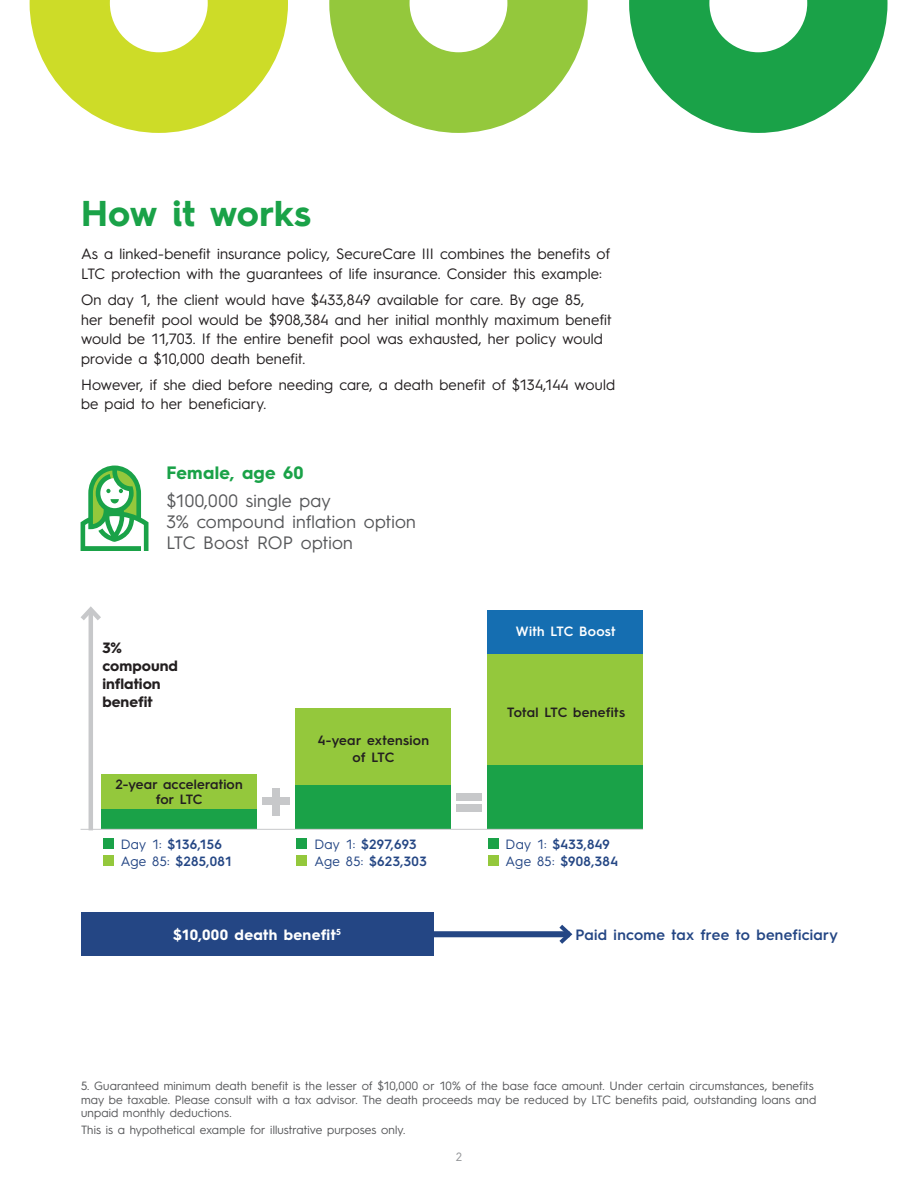
<style>
.page{position:relative;width:918px;height:1188px;background:#fff}
.page>*{position:absolute;margin:0;border:0;box-sizing:border-box;transform-origin:0 0}
.H3_-_Bold_24_26_LEAF{font:700 36px "Hurme Geometric Sans 4";letter-spacing:.005em;color:#1aa248}
.CH1__-_Bold_12_14_Le{font:18px/21px "Hurme Geometric Sans 3";letter-spacing:.015em;color:#57585a}
.CH1__-_Bold_12_14_Le-2{font:700 18px "Hurme Geometric Sans 3";letter-spacing:.015em;color:#1aa248}
.B1__-_Reg_10_13_BLK{font:15px/19.5px "Hurme Geometric Sans 3";letter-spacing:.01em;color:#231f20}
.SH2_-_SemiBold_10_13{font:600 15px "Hurme Geometric Sans 3";letter-spacing:.02em;color:#244684}
.TH1__-_Bold_10_12_BL{font:700 15px/18px "Hurme Geometric Sans 3";color:#231f20}
.SH2_-_SemiBold_10_13-2{font:700 15px "Hurme Geometric Sans 3";letter-spacing:.025em;color:#fff}
.SH1__-_Bold_11_13_WA{font:600 13.5px "Hurme Geometric Sans 3";letter-spacing:.02em;color:#244684}
.SH2_-_SemiBold_10_13-3{font:600 13.5px/16.5px "Hurme Geometric Sans 3";letter-spacing:.015em;color:#231f20;text-align:center}
.CB1__-_Reg_9_12_BLK{font:600 13.5px "Hurme Geometric Sans 3";letter-spacing:.02em;color:#fff}
.D1__-_Reg_8_9_SLATE{font:12px/13.5px "Hurme Geometric Sans 3";letter-spacing:.01em;color:#57585a}
.D1__-_Reg_8_9_SLATE-2{font:12px "Hurme Geometric Sans 3";color:#939598}
.s1{font-weight:400}
</style>
<div class="page">
<svg style="left:30px;top:0;width:258px;height:133px"></svg>
<svg style="left:329px;top:0;width:259px;height:133px"></svg>
<svg style="left:629px;top:0;width:259px;height:133px"></svg>
<svg style="left:81px;top:465px;width:68px;height:86px"></svg>
<div style="left:434px;top:931px;width:135px;height:6px;background:#244684"></div>
<svg style="left:555px;top:924px;width:18px;height:20px"></svg>
<div style="left:81px;top:913px;width:353px;height:43px;background:#244684"></div>
<div style="left:488px;top:653px;width:155px;height:113px;background:#94c83c"></div>
<div style="left:295px;top:708px;width:155px;height:78px;background:#94c83c"></div>
<div style="left:101px;top:774px;width:156px;height:36px;background:#94c83c"></div>
<div style="left:103px;top:839px;width:11px;height:10px;background:#1aa248"></div>
<div style="left:103px;top:855px;width:11px;height:11px;background:#94c83c"></div>
<div style="left:488px;top:766px;width:155px;height:63px;background:#1aa248"></div>
<div style="left:295px;top:786px;width:155px;height:43px;background:#1aa248"></div>
<div style="left:101px;top:810px;width:156px;height:19px;background:#1aa248"></div>
<div style="left:456px;top:804px;width:26px;height:8px;background:#c7c8ca"></div>
<div style="left:456px;top:793px;width:26px;height:8px;background:#c7c8ca"></div>
<hr style="left:89px;top:610px;width:4px;height:220px;background:#c7c8ca">
<svg style="left:80px;top:606px;width:21px;height:19px"></svg>
<div style="left:272px;top:788px;width:7px;height:28px;background:#c7c8ca"></div>
<div style="left:262px;top:798px;width:28px;height:7px;background:#c7c8ca"></div>
<div style="left:297px;top:839px;width:10px;height:10px;background:#1aa248"></div>
<div style="left:297px;top:855px;width:10px;height:11px;background:#94c83c"></div>
<div style="left:488px;top:839px;width:11px;height:10px;background:#1aa248"></div>
<div style="left:488px;top:855px;width:11px;height:11px;background:#94c83c"></div>
<hr style="left:81px;top:829px;width:562px;height:1px;background:#c7c8ca">
<div style="left:488px;top:610px;width:155px;height:43px;background:#156eb1"></div>
<p class="H3_-_Bold_24_26_LEAF" style="left:81px;top:189px;width:232px">How it works</p>
<p class="B1__-_Reg_10_13_BLK" style="left:81px;top:243px;width:531px">As a linked-benefit insurance policy, SecureCare III combines the benefits of<br>LTC protection with the guarantees of life insurance. Consider this example:</p>
<p class="B1__-_Reg_10_13_BLK" style="left:81px;top:289px;width:532px">On day 1, the client would have $433,849 available for care. By age 85,<br>her benefit pool would be $908,384 and her initial monthly maximum benefit would be 11,703. If the entire benefit pool was exhausted, her policy would provide a $10,000 death benefit.</p>
<p class="B1__-_Reg_10_13_BLK" style="left:81px;top:374px;width:536px">However, if she died before needing care, a death benefit of $134,144 would be paid to her beneficiary.</p>
<p class="CH1__-_Bold_12_14_Le-2" style="left:166px;top:460px;width:139px">Female, age 60</p>
<p class="CH1__-_Bold_12_14_Le" style="left:166px;top:489px;width:251px">$100,000 single pay<br>3% compound inflation option<br>LTC Boost ROP option</p>
<p class="TH1__-_Bold_10_12_BL" style="left:102px;top:638px;width:77px">3% compound inflation benefit</p>
<p class="SH2_-_SemiBold_10_13-3" style="left:116px;top:776px;width:129px;line-height:15px">2-year acceleration for LTC</p>
<p class="SH1__-_Bold_11_13_WA" style="left:121px;top:835px;width:103px"><span class="s1">Day 1:</span> $136,156</p>
<p class="SH1__-_Bold_11_13_WA" style="left:121px;top:852px;width:113px"><span class="s1">Age 85:</span> $285,081</p>
<p class="SH2_-_SemiBold_10_13-3" style="left:318px;top:731px;width:113px">4-year extension of LTC</p>
<p class="SH1__-_Bold_11_13_WA" style="left:314px;top:835px;width:104px"><span class="s1">Day 1:</span> $297,693</p>
<p class="SH1__-_Bold_11_13_WA" style="left:314px;top:852px;width:114px"><span class="s1">Age 85:</span> $623,303</p>
<p class="CB1__-_Reg_9_12_BLK" style="left:516px;top:622px;width:101px">With LTC Boost</p>
<p class="SH2_-_SemiBold_10_13-3" style="left:507px;top:703px;width:120px">Total LTC benefits</p>
<p class="SH1__-_Bold_11_13_WA" style="left:506px;top:835px;width:106px"><span class="s1">Day 1:</span> $433,849</p>
<p class="SH1__-_Bold_11_13_WA" style="left:506px;top:852px;width:114px"><span class="s1">Age 85:</span> $908,384</p>
<p class="SH2_-_SemiBold_10_13-2" style="left:173px;top:924px;width:170px">$10,000 death benefit<sup>5</sup></p>
<p class="SH2_-_SemiBold_10_13" style="left:576px;top:924px;width:264px">Paid income tax free to beneficiary</p>
<p class="D1__-_Reg_8_9_SLATE" style="left:81px;top:1079px;width:737px">5. Guaranteed minimum death benefit is the lesser of $10,000 or 10% of the base face amount. Under certain circumstances, benefits may be taxable. Please consult with a tax advisor. The death proceeds may be reduced by LTC benefits paid, outstanding loans and unpaid monthly deductions.</p>
<p class="D1__-_Reg_8_9_SLATE" style="left:81px;top:1122px;width:326px">This is a hypothetical example for illustrative purposes only.</p>
<p class="D1__-_Reg_8_9_SLATE-2" style="left:456px;top:1148px;width:8px">2</p>
</div>
